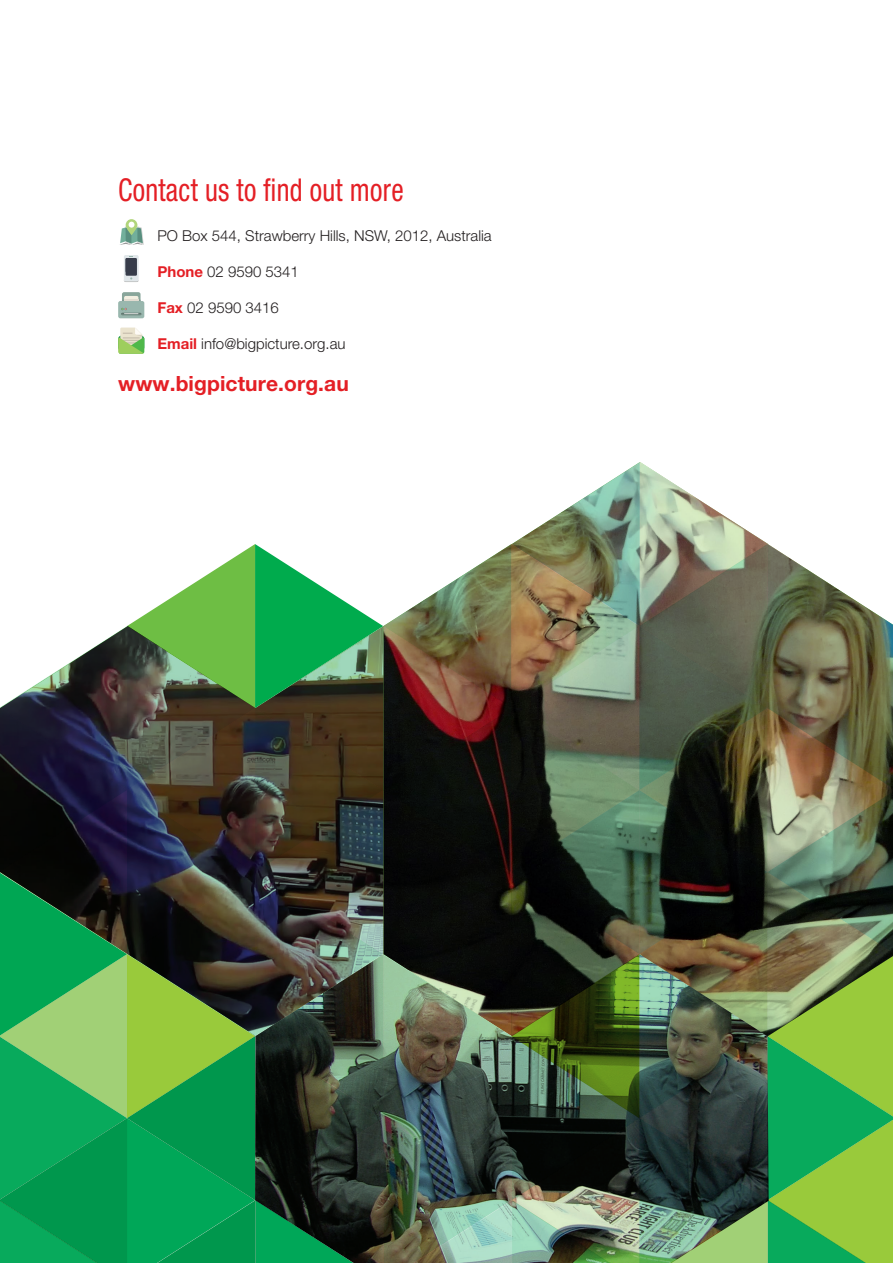
<style>
.page{position:relative;width:893px;height:1263px;background:#fff}
.page>*{position:absolute;margin:0;border:0;box-sizing:border-box;transform-origin:0 0}
.t1{font:condensed 31.5px "Helvetica Neue LT Pro";letter-spacing:.01em;color:#e41f25;scale:.88 1}
.t2{font:700 21px "Helvetica Neue LT Pro";letter-spacing:.005em;color:#e41f25}
.t3{font:300 15px "Helvetica Neue LT Pro";color:#231f20}
.s1{font-weight:700;color:#e41f25}
</style>
<div class="page">
<img style="left:0;top:462px;width:892px;height:801px">
<div style="left:124px;top:255px;width:15px;height:26px;background:#e1e7ea;border-radius:2px"></div>
<svg style="left:124px;top:256px;width:15px;height:26px"></svg>
<svg style="left:120px;top:219px;width:24px;height:26px"></svg>
<div style="left:118px;top:301px;width:26px;height:17px;background:#99b7ae;border-radius:2px"></div>
<svg style="left:122px;top:292px;width:19px;height:9px"></svg>
<svg style="left:121px;top:308px;width:20px;height:7px"></svg>
<svg style="left:118px;top:328px;width:26px;height:26px"></svg>
<h1 class="t1" style="left:118px;top:171px;width:326px">Contact us to find out more</h1>
<p class="t3" style="left:157px;top:226px;width:336px">PO Box 544, Strawberry Hills, NSW, 2012, Australia</p>
<p class="t3" style="left:157px;top:262px;width:143px"><span class="s1">Phone</span> 02 9590 5341</p>
<p class="t3" style="left:157px;top:298px;width:123px"><span class="s1">Fax</span> 02 9590 3416</p>
<p class="t3" style="left:157px;top:334px;width:190px"><span class="s1">Email</span> info@bigpicture.org.au</p>
<h2 class="t2" style="left:118px;top:371px;width:232px">www.bigpicture.org.au</h2>
</div>
